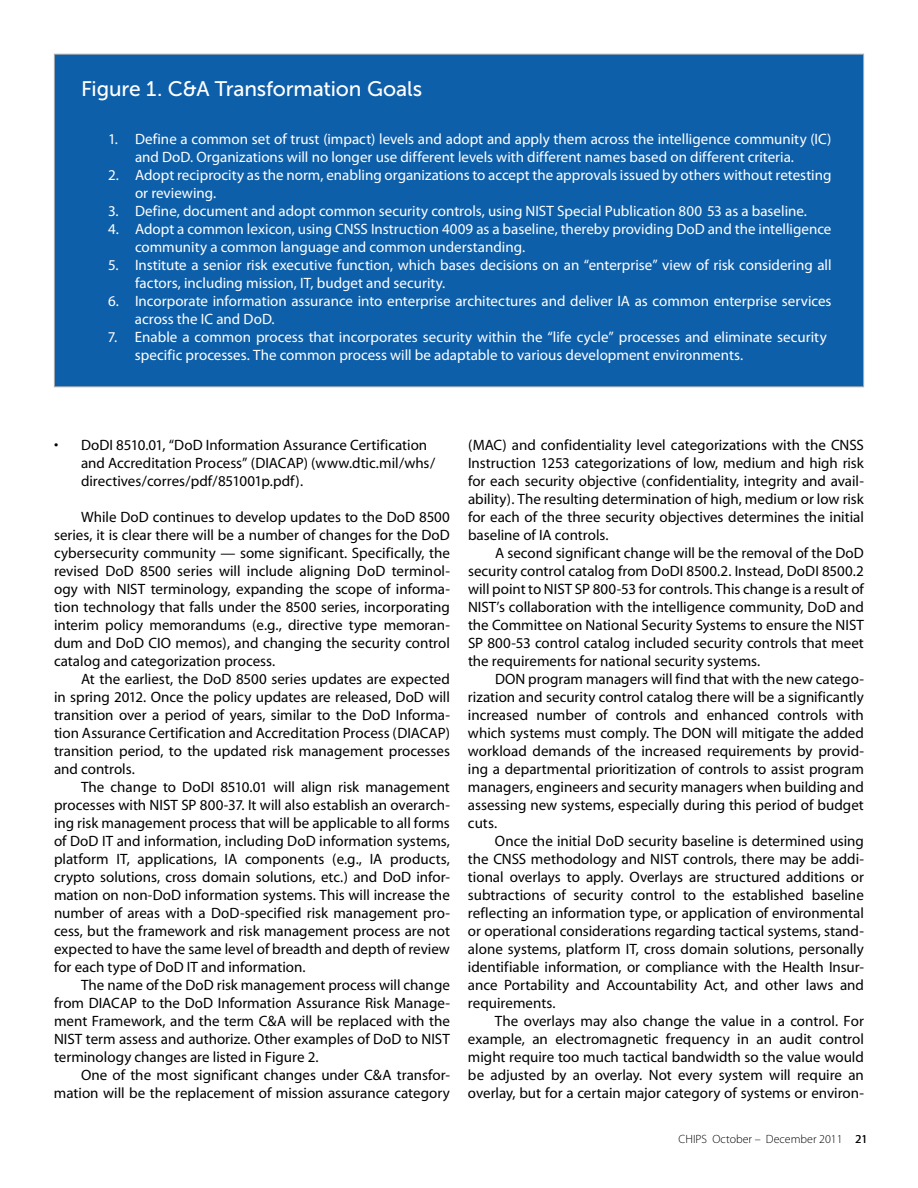
<style>
.page{position:relative;width:918px;height:1188px;background:#fff}
.page>*{position:absolute;margin:0;border:0;box-sizing:border-box;transform-origin:0 0}
.t1{font:21px "Museo Sans 500";letter-spacing:-.005em;color:#fff}
.t2{font:15px/18px "Myriad";color:#000}
.t3{font:15px/18px "Myriad Pro";color:#fff}
.t4{font:300 12px "Myriad Pro";color:#000}
</style>
<div class="page">
<div style="left:54px;top:54px;width:810px;height:333px;background:#0e5fa9;border:1px solid #a7a9ac"></div>
<p class="t1" style="left:81px;top:77px;width:343px">Figure 1. C&amp;A Transformation Goals</p>
<p class="t3" style="left:135px;top:130px;width:698px;text-indent:-27px">1. Define a common set of trust (impact) levels and adopt and apply them across the intelligence community (IC) and DoD. Organizations will no longer use different levels with different names based on different criteria.</p>
<p class="t3" style="left:135px;top:166px;width:698px;text-indent:-27px">2. Adopt reciprocity as the norm, enabling organizations to accept the approvals issued by others without retesting or reviewing.</p>
<p class="t3" style="left:108px;top:202px;width:701px">3. Define, document and adopt common security controls, using NIST Special Publication 800 53 as a baseline.</p>
<p class="t3" style="left:135px;top:220px;width:698px;text-indent:-27px">4. Adopt a common lexicon, using CNSS Instruction 4009 as a baseline, thereby providing DoD and the intelligence community a common language and common understanding.</p>
<p class="t3" style="left:135px;top:256px;width:698px;text-indent:-27px">5. Institute a senior risk executive function, which bases decisions on an “enterprise” view of risk considering all factors, including mission, IT, budget and security.</p>
<p class="t3" style="left:135px;top:292px;width:698px;text-indent:-27px">6. Incorporate information assurance into enterprise architectures and deliver IA as common enterprise services across the IC and DoD.</p>
<p class="t3" style="left:135px;top:328px;width:693px;text-indent:-27px">7. Enable a common process that incorporates security within the “life cycle” processes and eliminate security specific processes. The common process will be adaptable to various development environments.</p>
<p class="t2" style="left:81px;top:437px;width:356px;text-indent:-27px">• DoDI 8510.01, “DoD Information Assurance Certification and Accreditation Process” (DIACAP) (www.dtic.mil/whs/ directives/corres/pdf/851001p.pdf).</p>
<p class="t2" style="left:81px;top:509px;width:370px">While DoD continues to develop updates to the DoD 8500</p>
<p class="t2" style="left:54px;top:527px;width:397px">series, it is clear there will be a number of changes for the DoD</p>
<p class="t2" style="left:54px;top:545px;width:397px">cybersecurity community — some significant. Specifically, the</p>
<p class="t2" style="left:54px;top:563px;width:397px">revised DoD 8500 series will include aligning DoD terminol-</p>
<p class="t2" style="left:54px;top:581px;width:397px">ogy with NIST terminology, expanding the scope of informa-</p>
<p class="t2" style="left:54px;top:599px;width:397px">tion technology that falls under the 8500 series, incorporating</p>
<p class="t2" style="left:54px;top:617px;width:397px">interim policy memorandums (e.g., directive type memoran-</p>
<p class="t2" style="left:54px;top:635px;width:397px">dum and DoD CIO memos), and changing the security control</p>
<p class="t2" style="left:54px;top:653px;width:223px">catalog and categorization process.</p>
<p class="t2" style="left:81px;top:671px;width:370px">At the earliest, the DoD 8500 series updates are expected</p>
<p class="t2" style="left:54px;top:689px;width:397px">in spring 2012. Once the policy updates are released, DoD will</p>
<p class="t2" style="left:54px;top:707px;width:397px">transition over a period of years, similar to the DoD Informa-</p>
<p class="t2" style="left:54px;top:725px;width:398px">tion Assurance Certification and Accreditation Process (DIACAP)</p>
<p class="t2" style="left:54px;top:743px;width:397px">transition period, to the updated risk management processes</p>
<p class="t2" style="left:54px;top:761px;width:82px">and controls.</p>
<p class="t2" style="left:81px;top:779px;width:370px">The change to DoDI 8510.01 will align risk management</p>
<p class="t2" style="left:54px;top:797px;width:397px">processes with NIST SP 800-37. It will also establish an overarch-</p>
<p class="t2" style="left:54px;top:815px;width:397px">ing risk management process that will be applicable to all forms</p>
<p class="t2" style="left:54px;top:833px;width:397px">of DoD IT and information, including DoD information systems,</p>
<p class="t2" style="left:54px;top:851px;width:397px">platform IT, applications, IA components (e.g., IA products,</p>
<p class="t2" style="left:54px;top:869px;width:397px">crypto solutions, cross domain solutions, etc.) and DoD infor-</p>
<p class="t2" style="left:54px;top:887px;width:397px">mation on non-DoD information systems. This will increase the</p>
<p class="t2" style="left:54px;top:905px;width:397px">number of areas with a DoD-specified risk management pro-</p>
<p class="t2" style="left:54px;top:923px;width:397px">cess, but the framework and risk management process are not</p>
<p class="t2" style="left:54px;top:941px;width:397px">expected to have the same level of breadth and depth of review</p>
<p class="t2" style="left:54px;top:959px;width:253px">for each type of DoD IT and information.</p>
<p class="t2" style="left:81px;top:977px;width:370px">The name of the DoD risk management process will change</p>
<p class="t2" style="left:54px;top:995px;width:397px">from DIACAP to the DoD Information Assurance Risk Manage-</p>
<p class="t2" style="left:54px;top:1013px;width:397px">ment Framework, and the term C&amp;A will be replaced with the</p>
<p class="t2" style="left:54px;top:1031px;width:397px">NIST term assess and authorize. Other examples of DoD to NIST</p>
<p class="t2" style="left:54px;top:1049px;width:266px">terminology changes are listed in Figure 2.</p>
<p class="t2" style="left:81px;top:1067px;width:370px">One of the most significant changes under C&amp;A transfor-</p>
<p class="t2" style="left:54px;top:1085px;width:397px">mation will be the replacement of mission assurance category</p>
<p class="t2" style="left:468px;top:437px;width:397px">(MAC) and confidentiality level categorizations with the CNSS</p>
<p class="t2" style="left:468px;top:455px;width:397px">Instruction 1253 categorizations of low, medium and high risk</p>
<p class="t2" style="left:468px;top:473px;width:397px">for each security objective (confidentiality, integrity and avail-</p>
<p class="t2" style="left:468px;top:491px;width:397px">ability). The resulting determination of high, medium or low risk</p>
<p class="t2" style="left:468px;top:509px;width:397px">for each of the three security objectives determines the initial</p>
<p class="t2" style="left:468px;top:527px;width:142px">baseline of IA controls.</p>
<p class="t2" style="left:495px;top:545px;width:370px">A second significant change will be the removal of the DoD</p>
<p class="t2" style="left:468px;top:563px;width:397px">security control catalog from DoDI 8500.2. Instead, DoDI 8500.2</p>
<p class="t2" style="left:468px;top:581px;width:398px">will point to NIST SP 800-53 for controls. This change is a result of</p>
<p class="t2" style="left:468px;top:599px;width:397px">NIST’s collaboration with the intelligence community, DoD and</p>
<p class="t2" style="left:468px;top:617px;width:397px">the Committee on National Security Systems to ensure the NIST</p>
<p class="t2" style="left:468px;top:635px;width:397px">SP 800-53 control catalog included security controls that meet</p>
<p class="t2" style="left:468px;top:653px;width:294px">the requirements for national security systems.</p>
<p class="t2" style="left:495px;top:671px;width:370px">DON program managers will find that with the new catego-</p>
<p class="t2" style="left:468px;top:689px;width:397px">rization and security control catalog there will be a significantly</p>
<p class="t2" style="left:468px;top:707px;width:397px">increased number of controls and enhanced controls with</p>
<p class="t2" style="left:468px;top:725px;width:397px">which systems must comply. The DON will mitigate the added</p>
<p class="t2" style="left:468px;top:743px;width:398px">workload demands of the increased requirements by provid-</p>
<p class="t2" style="left:468px;top:761px;width:397px">ing a departmental prioritization of controls to assist program</p>
<p class="t2" style="left:468px;top:779px;width:397px">managers, engineers and security managers when building and</p>
<p class="t2" style="left:468px;top:797px;width:397px">assessing new systems, especially during this period of budget</p>
<p class="t2" style="left:468px;top:815px;width:31px">cuts.</p>
<p class="t2" style="left:495px;top:833px;width:370px">Once the initial DoD security baseline is determined using</p>
<p class="t2" style="left:468px;top:851px;width:398px">the CNSS methodology and NIST controls, there may be addi-</p>
<p class="t2" style="left:468px;top:869px;width:398px">tional overlays to apply. Overlays are structured additions or</p>
<p class="t2" style="left:468px;top:887px;width:397px">subtractions of security control to the established baseline</p>
<p class="t2" style="left:468px;top:905px;width:397px">reflecting an information type, or application of environmental</p>
<p class="t2" style="left:468px;top:923px;width:398px">or operational considerations regarding tactical systems, stand-</p>
<p class="t2" style="left:468px;top:941px;width:397px">alone systems, platform IT, cross domain solutions, personally</p>
<p class="t2" style="left:468px;top:959px;width:398px">identifiable information, or compliance with the Health Insur-</p>
<p class="t2" style="left:468px;top:977px;width:398px">ance Portability and Accountability Act, and other laws and</p>
<p class="t2" style="left:468px;top:995px;width:89px">requirements.</p>
<p class="t2" style="left:495px;top:1013px;width:370px">The overlays may also change the value in a control. For</p>
<p class="t2" style="left:468px;top:1031px;width:397px">example, an electromagnetic frequency in an audit control</p>
<p class="t2" style="left:468px;top:1049px;width:397px">might require too much tactical bandwidth so the value would</p>
<p class="t2" style="left:468px;top:1067px;width:397px">be adjusted by an overlay. Not every system will require an</p>
<p class="t2" style="left:468px;top:1085px;width:398px">overlay, but for a certain major category of systems or environ-</p>
<p class="t4" style="left:679px;top:1132px;width:190px">CHIPS October – December 2011 21</p>
</div>
